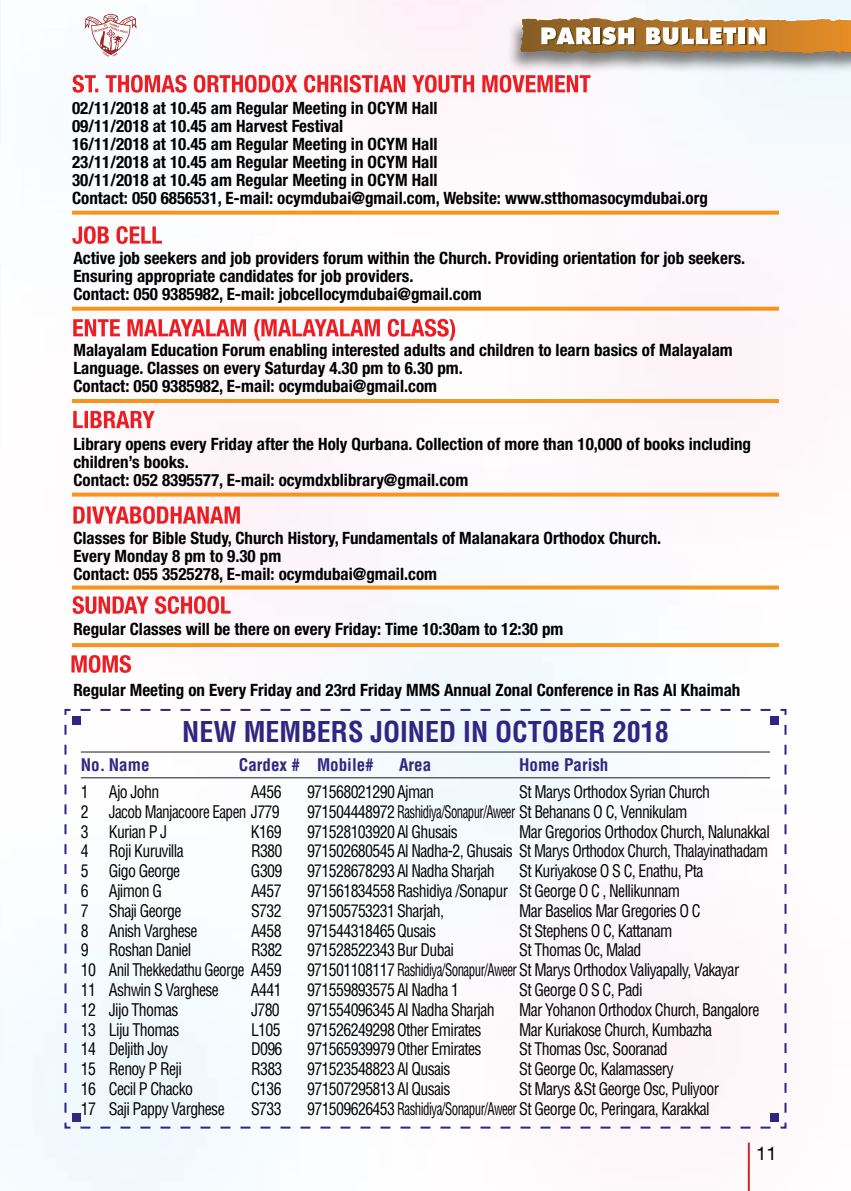
<style>
.page{position:relative;width:851px;height:1191px;background:#fff}
.page>*{position:absolute;margin:0;border:0;box-sizing:border-box;transform-origin:0 0}
.t1{font:700 condensed 28px "Helvetica";color:#302682}
.t2{font:18.6px "Helvetica Neue LT Std";color:#000}
.t3{font:condensed 17px "Helvetica";letter-spacing:-.04em;color:#000;scale:.93 1}
.t4{font:700 condensed 17px/18px "Helvetica Neue LT Std";color:#000}
.t5{font:700 condensed 17px "Helvetica";color:#302682}
</style>
<div class="page">
<img style="left:0;top:0;width:850px;height:1191px">
<svg style="left:73px;top:75px;width:517px;height:18px"></svg>
<svg style="left:72px;top:226px;width:90px;height:18px"></svg>
<svg style="left:73px;top:319px;width:382px;height:22px"></svg>
<svg style="left:73px;top:506px;width:167px;height:18px"></svg>
<svg style="left:73px;top:411px;width:82px;height:17px"></svg>
<svg style="left:72px;top:211px;width:706px;height:4px;background:#f79c30"></svg>
<svg style="left:72px;top:307px;width:706px;height:4px;background:#f79b2d"></svg>
<svg style="left:72px;top:492px;width:706px;height:4px;background:#f7a23e"></svg>
<hr style="left:72px;top:399px;width:706px;height:4px;background:#f7941e">
<svg style="left:72px;top:585px;width:706px;height:4px;background:#f7a13b"></svg>
<svg style="left:72px;top:643px;width:706px;height:4px;background:#f69624"></svg>
<svg style="left:63px;top:708px;width:724px;height:421px"></svg>
<hr style="left:81px;top:777px;width:689px;height:1px;background:#1c1c1c">
<hr style="left:81px;top:751px;width:689px;height:1px;background:#1c1c1c">
<div style="left:73px;top:716px;width:8px;height:8px;background:#302682"></div>
<div style="left:770px;top:716px;width:8px;height:8px;background:#302682"></div>
<div style="left:73px;top:1113px;width:8px;height:8px;background:#302682"></div>
<div style="left:770px;top:1113px;width:8px;height:8px;background:#302682"></div>
<svg style="left:73px;top:596px;width:158px;height:18px"></svg>
<svg style="left:71px;top:655px;width:60px;height:18px"></svg>
<svg style="left:85px;top:11px;width:52px;height:46px"></svg>
<div style="left:505px;top:18px;width:345px;height:56px;background:#000;opacity:.5"></div>
<svg style="left:519px;top:16px;width:331px;height:38px"></svg>
<hr style="left:747px;top:1142px;width:2px;height:49px;background:#d2232a">
<p class="t4" style="left:72px;top:99px;width:637px">02/11/2018 at 10.45 am Regular Meeting in OCYM Hall<br>09/11/2018 at 10.45 am Harvest Festival<br>16/11/2018 at 10.45 am Regular Meeting in OCYM Hall<br>23/11/2018 at 10.45 am Regular Meeting in OCYM Hall<br>30/11/2018 at 10.45 am Regular Meeting in OCYM Hall<br>Contact: 050 6856531, E-mail: ocymdubai@gmail.com, Website: www.stthomasocymdubai.org</p>
<p class="t4" style="left:73px;top:248px;width:673px">Active job seekers and job providers forum within the Church. Providing orientation for job seekers.<br>Ensuring appropriate candidates for job providers.<br>Contact: 050 9385982, E-mail: jobcellocymdubai@gmail.com</p>
<p class="t4" style="left:73px;top:341px;width:660px">Malayalam Education Forum enabling interested adults and children to learn basics of Malayalam<br>Language. Classes on every Saturday 4.30 pm to 6.30 pm.<br>Contact: 050 9385982, E-mail: ocymdubai@gmail.com</p>
<p class="t4" style="left:73px;top:434px;width:679px">Library opens every Friday after the Holy Qurbana. Collection of more than 10,000 of books including children’s books.<br>Contact: 052 8395577, E-mail: ocymdxblibrary@gmail.com</p>
<p class="t4" style="left:73px;top:529px;width:589px">Classes for Bible Study, Church History, Fundamentals of Malanakara Orthodox Church.<br>Every Monday 8 pm to 9.30 pm<br>Contact: 055 3525278, E-mail: ocymdubai@gmail.com</p>
<p class="t4" style="left:73px;top:620px;width:491px">Regular Classes will be there on every Friday: Time 10:30am to 12:30 pm</p>
<p class="t4" style="left:73px;top:680px;width:668px">Regular Meeting on Every Friday and 23rd Friday MMS Annual Zonal Conference in Ras Al Khaimah</p>
<h1 class="t1" style="left:182px;top:714px;width:488px">NEW MEMBERS JOINED IN OCTOBER 2018</h1>
<p class="t5" style="left:81px;top:754px;width:70px">No. Name</p>
<p class="t5" style="left:239px;top:754px;width:136px">Cardex # Mobile#</p>
<p class="t5" style="left:399px;top:754px;width:34px">Area</p>
<p class="t5" style="left:519px;top:754px;width:91px">Home Parish</p>
<p class="t3" style="left:81px;top:781px;width:86px">1 Ajo John</p>
<p class="t3" style="left:251px;top:781px;width:34px">A456</p>
<p class="t3" style="left:307px;top:781px;width:138px">971568021290 Ajman</p>
<p class="t3" style="left:519px;top:781px;width:207px">St Marys Orthodox Syrian Church</p>
<p class="t3" style="left:81px;top:801px;width:215px">2 Jacob Manjacoore Eapen J779</p>
<p class="t3" style="left:307px;top:801px;width:410px">971504448972 Rashidiya/Sonapur/Aweer St Behanans O C, Vennikulam</p>
<p class="t3" style="left:81px;top:820px;width:94px">3 Kurian P J</p>
<p class="t3" style="left:251px;top:820px;width:34px">K169</p>
<p class="t3" style="left:307px;top:820px;width:163px">971528103920 Al Ghusais</p>
<p class="t3" style="left:519px;top:820px;width:271px">Mar Gregorios Orthodox Church, Nalunakkal</p>
<p class="t3" style="left:81px;top:840px;width:112px">4 Roji Kuruvilla</p>
<p class="t3" style="left:251px;top:840px;width:35px">R380</p>
<p class="t3" style="left:307px;top:840px;width:497px">971502680545 Al Nadha-2, Ghusais St Marys Orthodox Church, Thalayinathadam</p>
<p class="t3" style="left:81px;top:860px;width:108px">5 Gigo George</p>
<p class="t3" style="left:251px;top:860px;width:35px">G309</p>
<p class="t3" style="left:307px;top:860px;width:203px">971528678293 Al Nadha Sharjah</p>
<p class="t3" style="left:519px;top:860px;width:200px">St Kuriyakose O S C, Enathu, Pta</p>
<p class="t3" style="left:81px;top:880px;width:89px">6 Ajimon G</p>
<p class="t3" style="left:251px;top:880px;width:34px">A457</p>
<p class="t3" style="left:307px;top:880px;width:403px">971561834558 Rashidiya /Sonapur St George O C , Nellikunnam</p>
<p class="t3" style="left:81px;top:900px;width:110px">7 Shaji George</p>
<p class="t3" style="left:251px;top:900px;width:34px">S732</p>
<p class="t3" style="left:307px;top:900px;width:149px">971505753231 Sharjah,</p>
<p class="t3" style="left:519px;top:900px;width:197px">Mar Baselios Mar Gregories O C</p>
<p class="t3" style="left:81px;top:919px;width:127px">8 Anish Varghese</p>
<p class="t3" style="left:251px;top:919px;width:34px">A458</p>
<p class="t3" style="left:307px;top:919px;width:140px">971544318465 Qusais</p>
<p class="t3" style="left:519px;top:919px;width:166px">St Stephens O C, Kattanam</p>
<p class="t3" style="left:81px;top:939px;width:120px">9 Roshan Daniel</p>
<p class="t3" style="left:251px;top:939px;width:35px">R382</p>
<p class="t3" style="left:307px;top:939px;width:159px">971528522343 Bur Dubai</p>
<p class="t3" style="left:519px;top:939px;width:133px">St Thomas Oc, Malad</p>
<p class="t3" style="left:81px;top:959px;width:217px">10 Anil Thekkedathu George A459</p>
<p class="t3" style="left:307px;top:959px;width:466px">971501108117 Rashidiya/Sonapur/Aweer St Marys Orthodox Valiyapally, Vakayar</p>
<p class="t3" style="left:81px;top:979px;width:150px">11 Ashwin S Varghese</p>
<p class="t3" style="left:251px;top:979px;width:34px">A441</p>
<p class="t3" style="left:307px;top:979px;width:165px">971559893575 Al Nadha 1</p>
<p class="t3" style="left:519px;top:979px;width:134px">St George O S C, Padi</p>
<p class="t3" style="left:81px;top:999px;width:106px">12 Jijo Thomas</p>
<p class="t3" style="left:251px;top:999px;width:33px">J780</p>
<p class="t3" style="left:307px;top:999px;width:203px">971554096345 Al Nadha Sharjah</p>
<p class="t3" style="left:519px;top:999px;width:260px">Mar Yohanon Orthodox Church, Bangalore</p>
<p class="t3" style="left:81px;top:1018px;width:107px">13 Liju Thomas</p>
<p class="t3" style="left:251px;top:1018px;width:33px">L105</p>
<p class="t3" style="left:307px;top:1018px;width:189px">971526249298 Other Emirates</p>
<p class="t3" style="left:519px;top:1018px;width:209px">Mar Kuriakose Church, Kumbazha</p>
<p class="t3" style="left:81px;top:1038px;width:95px">14 Deljith Joy</p>
<p class="t3" style="left:251px;top:1038px;width:35px">D096</p>
<p class="t3" style="left:307px;top:1038px;width:189px">971565939979 Other Emirates</p>
<p class="t3" style="left:519px;top:1038px;width:161px">St Thomas Osc, Sooranad</p>
<p class="t3" style="left:81px;top:1058px;width:110px">15 Renoy P Reji</p>
<p class="t3" style="left:251px;top:1058px;width:35px">R383</p>
<p class="t3" style="left:307px;top:1058px;width:156px">971523548823 Al Qusais</p>
<p class="t3" style="left:519px;top:1058px;width:168px">St George Oc, Kalamassery</p>
<p class="t3" style="left:81px;top:1078px;width:122px">16 Cecil P Chacko</p>
<p class="t3" style="left:251px;top:1078px;width:34px">C136</p>
<p class="t3" style="left:307px;top:1078px;width:156px">971507295813 Al Qusais</p>
<p class="t3" style="left:519px;top:1078px;width:216px">St Marys &amp;St George Osc, Puliyoor</p>
<p class="t3" style="left:81px;top:1098px;width:156px">17 Saji Pappy Varghese</p>
<p class="t3" style="left:251px;top:1098px;width:34px">S733</p>
<p class="t3" style="left:307px;top:1098px;width:434px">971509626453 Rashidiya/Sonapur/Aweer St George Oc, Peringara, Karakkal</p>
<p class="t2" style="left:756px;top:1142px;width:22px">11</p>
</div>
